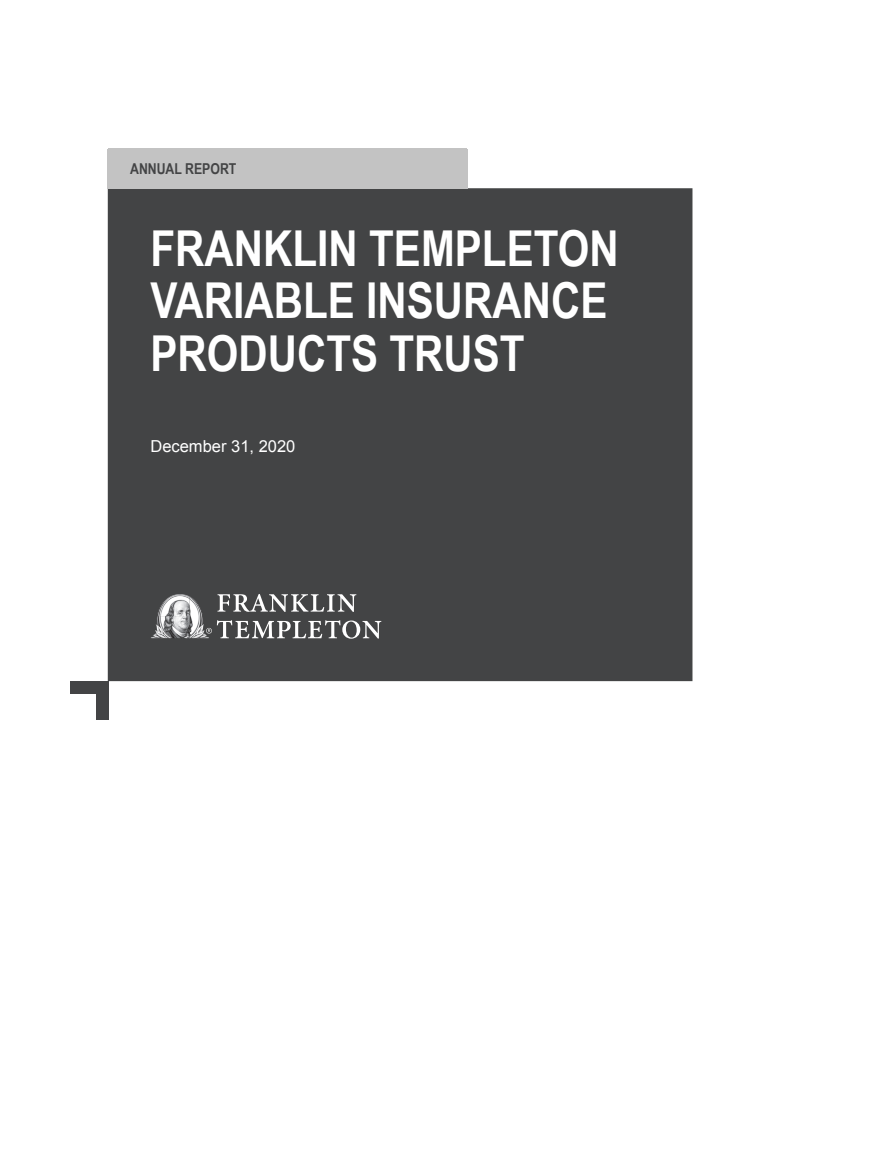
<style>
.page{position:relative;width:891px;height:1161px;background:#fff}
.page>*{position:absolute;margin:0;border:0;box-sizing:border-box;transform-origin:0 0}
.t1{font:700 49.5px/52.5px "Arial Narrow";color:#fff}
.t2{font:16.5px "Arial";color:#fff}
.t3{font:700 15px "Arial Narrow";color:#434445}
</style>
<div class="page">
<div style="left:108px;top:188px;width:584px;height:493px;background:#434445"></div>
<div style="left:109px;top:148px;width:358px;height:41px;background:#c3c3c3"></div>
<div style="left:108px;top:149px;width:360px;height:39px;background:#c3c3c3"></div>
<div style="left:70px;top:681px;width:39px;height:13px;background:#434445"></div>
<div style="left:96px;top:681px;width:13px;height:39px;background:#434445"></div>
<svg style="left:217px;top:594px;width:139px;height:18px"></svg>
<svg style="left:206px;top:620px;width:175px;height:19px"></svg>
<img style="left:157px;top:594px;width:33px;height:22px">
<img style="left:190px;top:596px;width:19px;height:42px">
<img style="left:151px;top:616px;width:39px;height:22px">
<p class="t3" style="left:130px;top:157px;width:108px">ANNUAL REPORT</p>
<p class="t1" style="left:150px;top:220px;width:470px">FRANKLIN TEMPLETON<br>VARIABLE INSURANCE<br>PRODUCTS TRUST</p>
<p class="t2" style="left:150px;top:435px;width:146px">December 31, 2020</p>
</div>
